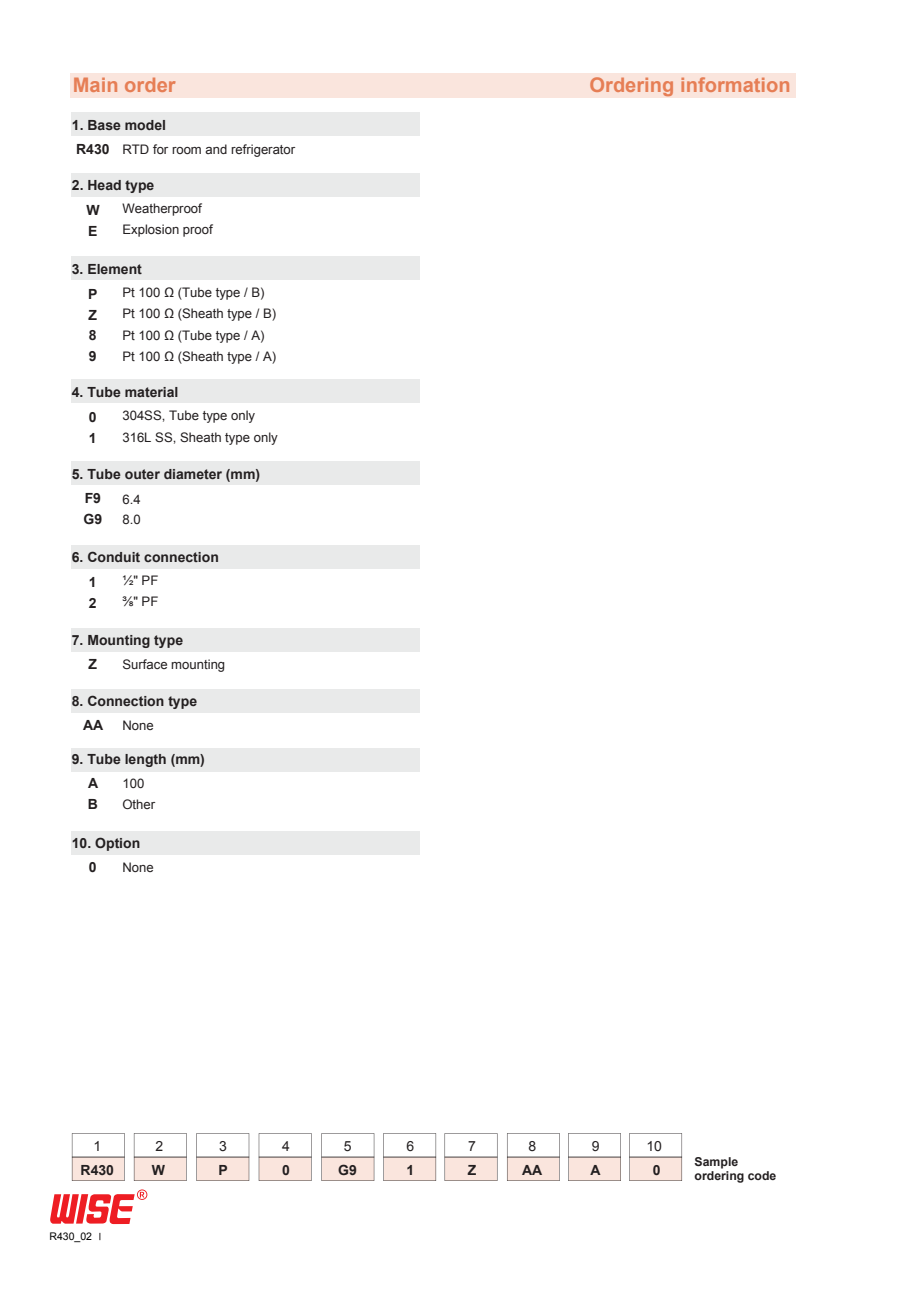
<style>
.page{position:relative;width:918px;height:1300px;background:#fff}
.page>*{position:absolute;margin:0;border:0;box-sizing:border-box;transform-origin:0 0}
.t1{font:700 20.12px "Arial";color:#e67e55}
.t2{font:700 14px/25.2px "Arial";color:#231f20}
.t3{font:14px "Arial";color:#231f20}
.t4{font:13.12px/21.3px "Arial";color:#231f20}
.t5{font:700 12.25px/14.7px "Arial";color:#231f20}
.t6{font:10.5px "Arial";color:#030303}
</style>
<div class="page">
<svg style="left:50px;top:1189px;width:97px;height:35px"></svg>
<div style="left:71px;top:112px;width:349px;height:24px;background:#e9eaea"></div>
<div style="left:71px;top:173px;width:349px;height:24px;background:#e9eaea"></div>
<div style="left:71px;top:256px;width:349px;height:23px;background:#e9eaea"></div>
<div style="left:71px;top:379px;width:349px;height:24px;background:#e9eaea"></div>
<div style="left:71px;top:461px;width:349px;height:24px;background:#e9eaea"></div>
<div style="left:71px;top:545px;width:349px;height:24px;background:#e9eaea"></div>
<div style="left:71px;top:628px;width:349px;height:23px;background:#e9eaea"></div>
<div style="left:71px;top:690px;width:349px;height:23px;background:#e9eaea"></div>
<div style="left:71px;top:748px;width:349px;height:23px;background:#e9eaea"></div>
<div style="left:71px;top:831px;width:349px;height:23px;background:#e9eaea"></div>
<div style="left:71px;top:73px;width:725px;height:24px;background:#fae5dd"></div>
<svg style="left:72px;top:1133px;width:53px;height:48px"></svg>
<svg style="left:134px;top:1133px;width:53px;height:48px"></svg>
<svg style="left:196px;top:1133px;width:53px;height:48px"></svg>
<svg style="left:259px;top:1133px;width:52px;height:48px"></svg>
<svg style="left:321px;top:1133px;width:53px;height:48px"></svg>
<svg style="left:383px;top:1133px;width:53px;height:48px"></svg>
<svg style="left:444px;top:1133px;width:53px;height:48px"></svg>
<svg style="left:507px;top:1133px;width:53px;height:48px"></svg>
<svg style="left:568px;top:1133px;width:53px;height:48px"></svg>
<svg style="left:629px;top:1133px;width:53px;height:48px"></svg>
<h1 class="t1" style="left:73px;top:72px;width:104px">Main order</h1>
<h1 class="t1" style="left:589px;top:72px;width:203px">Ordering information</h1>
<p class="t2" style="left:76px;top:114px;width:91px;line-height:23.8px;text-indent:-4px">1. Base model<br>R430</p>
<p class="t4" style="left:122px;top:139px;width:174px">RTD for room and refrigerator</p>
<p class="t2" style="left:86px;top:173px;width:70px;text-indent:-14px">2. Head type<br>W</p>
<p class="t2" style="left:88px;top:219px;width:11px">E</p>
<p class="t4" style="left:122px;top:198px;width:92px">Weatherproof<br>Explosion proof</p>
<p class="t2" style="left:72px;top:256px;width:72px">3. Element</p>
<p class="t2" style="left:88px;top:284px;width:11px;line-height:20.8px;text-align:justify">P Z 8<br>9</p>
<p class="t4" style="left:122px;top:281px;width:144px">Pt 100 Ω (Tube type / B)</p>
<p class="t4" style="left:122px;top:325px;width:144px">Pt 100 Ω (Tube type / A)</p>
<p class="t4" style="left:122px;top:303px;width:155px">Pt 100 Ω (Sheath type / B)</p>
<p class="t4" style="left:122px;top:345px;width:155px">Pt 100 Ω (Sheath type / A)</p>
<p class="t2" style="left:89px;top:380px;width:91px;text-indent:-17px">4. Tube material<br>0</p>
<p class="t2" style="left:89px;top:426px;width:9px">1</p>
<p class="t4" style="left:122px;top:405px;width:157px">304SS, Tube type only<br>316L SS, Sheath type only</p>
<p class="t2" style="left:85px;top:463px;width:177px;line-height:24px;text-indent:-13px">5. Tube outer diameter (mm)<br>F9</p>
<p class="t2" style="left:83px;top:507px;width:20px">G9</p>
<p class="t4" style="left:122px;top:489px;width:20px;line-height:20.8px">6.4<br>8.0</p>
<p class="t2" style="left:89px;top:545px;width:131px;text-indent:-17px">6. Conduit connection<br>1</p>
<p class="t2" style="left:89px;top:591px;width:9px">2</p>
<p class="t4" style="left:122px;top:570px;width:38px">½" PF ⅜" PF</p>
<p class="t2" style="left:89px;top:628px;width:96px;line-height:24px;text-indent:-17px">7. Mounting type<br>Z</p>
<p class="t4" style="left:122px;top:654px;width:104px">Surface mounting</p>
<p class="t2" style="left:83px;top:690px;width:116px;line-height:23.4px;text-indent:-11px">8. Connection type<br>AA</p>
<p class="t2" style="left:88px;top:748px;width:118px;line-height:23.4px;text-indent:-16px">9. Tube length (mm)<br>A</p>
<p class="t2" style="left:88px;top:791px;width:12px">B</p>
<p class="t4" style="left:122px;top:715px;width:33px">None</p>
<p class="t4" style="left:122px;top:773px;width:34px;line-height:20.8px">100<br>Other</p>
<p class="t2" style="left:89px;top:832px;width:53px;line-height:23.4px;text-indent:-17px">10. Option<br>0</p>
<p class="t4" style="left:122px;top:856px;width:33px">None</p>
<p class="t3" style="left:93px;top:1136px;width:9px">1</p>
<p class="t3" style="left:155px;top:1136px;width:9px">2</p>
<p class="t3" style="left:219px;top:1136px;width:9px">3</p>
<p class="t3" style="left:282px;top:1136px;width:9px">4</p>
<p class="t3" style="left:344px;top:1136px;width:9px">5</p>
<p class="t3" style="left:406px;top:1136px;width:9px">6</p>
<p class="t3" style="left:468px;top:1136px;width:9px">7</p>
<p class="t3" style="left:528px;top:1136px;width:9px">8</p>
<p class="t2" style="left:152px;top:1157px;width:15px">W</p>
<p class="t2" style="left:218px;top:1157px;width:11px">P</p>
<p class="t2" style="left:282px;top:1157px;width:9px">0</p>
<p class="t2" style="left:338px;top:1157px;width:20px">G9</p>
<p class="t2" style="left:406px;top:1157px;width:9px">1</p>
<p class="t2" style="left:468px;top:1157px;width:10px">Z</p>
<p class="t2" style="left:522px;top:1157px;width:22px">AA</p>
<p class="t2" style="left:81px;top:1157px;width:35px">R430</p>
<p class="t6" style="left:50px;top:1229px;width:44px">R430_02</p>
<p class="t3" style="left:592px;top:1136px;width:9px">9</p>
<p class="t2" style="left:590px;top:1157px;width:12px">A</p>
<p class="t3" style="left:646px;top:1136px;width:17px">10</p>
<p class="t2" style="left:653px;top:1157px;width:9px">0</p>
<p class="t5" style="left:694px;top:1154px;width:83px">Sample ordering code</p>
</div>
